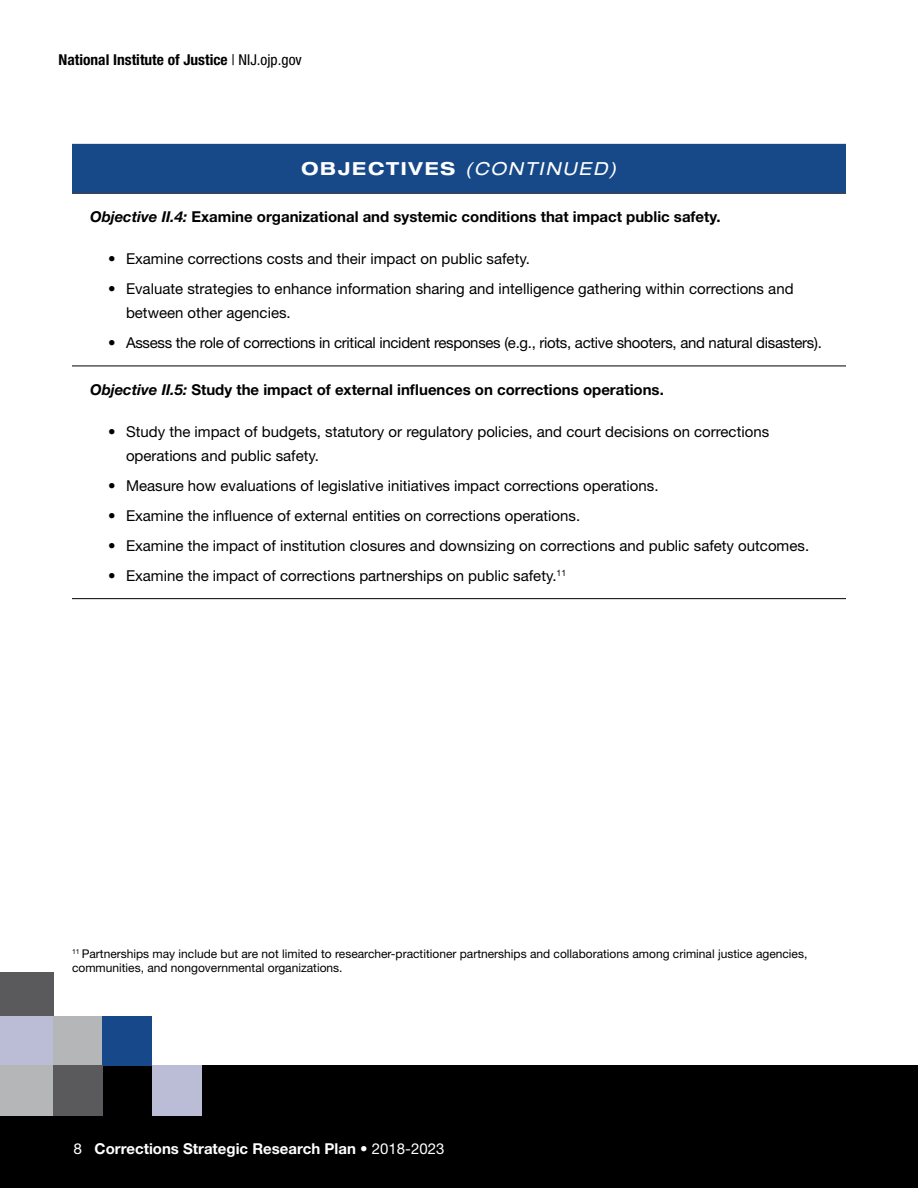
<style>
.page{position:relative;width:918px;height:1188px;background:#fff}
.page>*{position:absolute;margin:0;border:0;box-sizing:border-box;transform-origin:0 0}
.t1{font:italic expanded 18px "Helvetica Neue LT Std";letter-spacing:.1em;color:#fff}
.t2{font:15px/24px "Helvetica Neue LT Std";color:#000}
.t3{font:700 15px "Helvetica Neue LT Std";color:#000}
.t4{font:15px "Helvetica Neue LT Std";letter-spacing:-.02em;color:#000}
.t5{font:700 15px "Helvetica Neue LT Std";color:#fff}
.t6{font:700 condensed 15px "Helvetica Neue LT Std";color:#000}
.t7{font:12px/14.4px "Helvetica Neue LT Std";color:#000}
.s1{font-weight:400}
.s2{font-weight:700;font-style:normal}
.s3{font-style:italic}
</style>
<div class="page">
<div style="left:0;top:1065px;width:918px;height:123px;background:#000"></div>
<div style="left:0;top:972px;width:54px;height:44px;background:#5a5a5d"></div>
<div style="left:0;top:1016px;width:54px;height:49px;background:#babdd5"></div>
<div style="left:54px;top:1016px;width:49px;height:49px;background:#b4b6b8"></div>
<div style="left:103px;top:1016px;width:49px;height:49px;background:#174889"></div>
<div style="left:0;top:1065px;width:54px;height:51px;background:#b4b6b8"></div>
<div style="left:54px;top:1065px;width:49px;height:51px;background:#5a5a5d"></div>
<div style="left:152px;top:1065px;width:49px;height:51px;background:#babdd5"></div>
<hr style="left:72px;top:366px;width:774px;height:1px;background:#000">
<hr style="left:72px;top:598px;width:774px;height:1px;background:#000">
<hr style="left:72px;top:193px;width:774px;height:1px;background:#000">
<div style="left:72px;top:144px;width:774px;height:49px;background:#174989"></div>
<p class="t6" style="left:59px;top:51px;width:245px">National Institute of Justice <span class="s1">| NIJ.ojp.gov</span></p>
<p class="t1" style="left:301px;top:158px;width:317px"><span class="s2">OBJECTIVES</span> (CONTINUED)</p>
<p class="t3" style="left:90px;top:207px;width:632px"><span class="s3">Objective II.4:</span> Examine organizational and systemic conditions that impact public safety.</p>
<p class="t2" style="left:108px;top:246px;width:423px">• Examine corrections costs and their impact on public safety.</p>
<p class="t2" style="left:126px;top:276px;width:669px;text-indent:-18px">• Evaluate strategies to enhance information sharing and intelligence gathering within corrections and between other agencies.</p>
<p class="t4" style="left:108px;top:334px;width:715px">• Assess the role of corrections in critical incident responses (e.g., riots, active shooters, and natural disasters).</p>
<p class="t3" style="left:90px;top:380px;width:575px"><span class="s3">Objective II.5:</span> Study the impact of external infuences on corrections operations.</p>
<p class="t2" style="left:126px;top:419px;width:645px;text-indent:-18px">• Study the impact of budgets, statutory or regulatory policies, and court decisions on corrections operations and public safety.</p>
<p class="t2" style="left:108px;top:473px;width:552px">• Measure how evaluations of legislative initiatives impact corrections operations.</p>
<p class="t2" style="left:108px;top:503px;width:474px">• Examine the infuence of external entities on corrections operations.</p>
<p class="t2" style="left:108px;top:533px;width:703px">• Examine the impact of institution closures and downsizing on corrections and public safety outcomes.</p>
<p class="t2" style="left:108px;top:563px;width:460px">• Examine the impact of corrections partnerships on public safety.<sup>11</sup></p>
<p class="t7" style="left:72px;top:946px;width:737px"><sup>11</sup> Partnerships may include but are not limited to researcher-practitioner partnerships and collaborations among criminal justice agencies, communities, and nongovernmental organizations.</p>
<p class="t5" style="left:74px;top:1139px;width:372px"><span class="s1">8</span> Corrections Strategic Research Plan <span class="s1">• 2018-2023</span></p>
</div>
